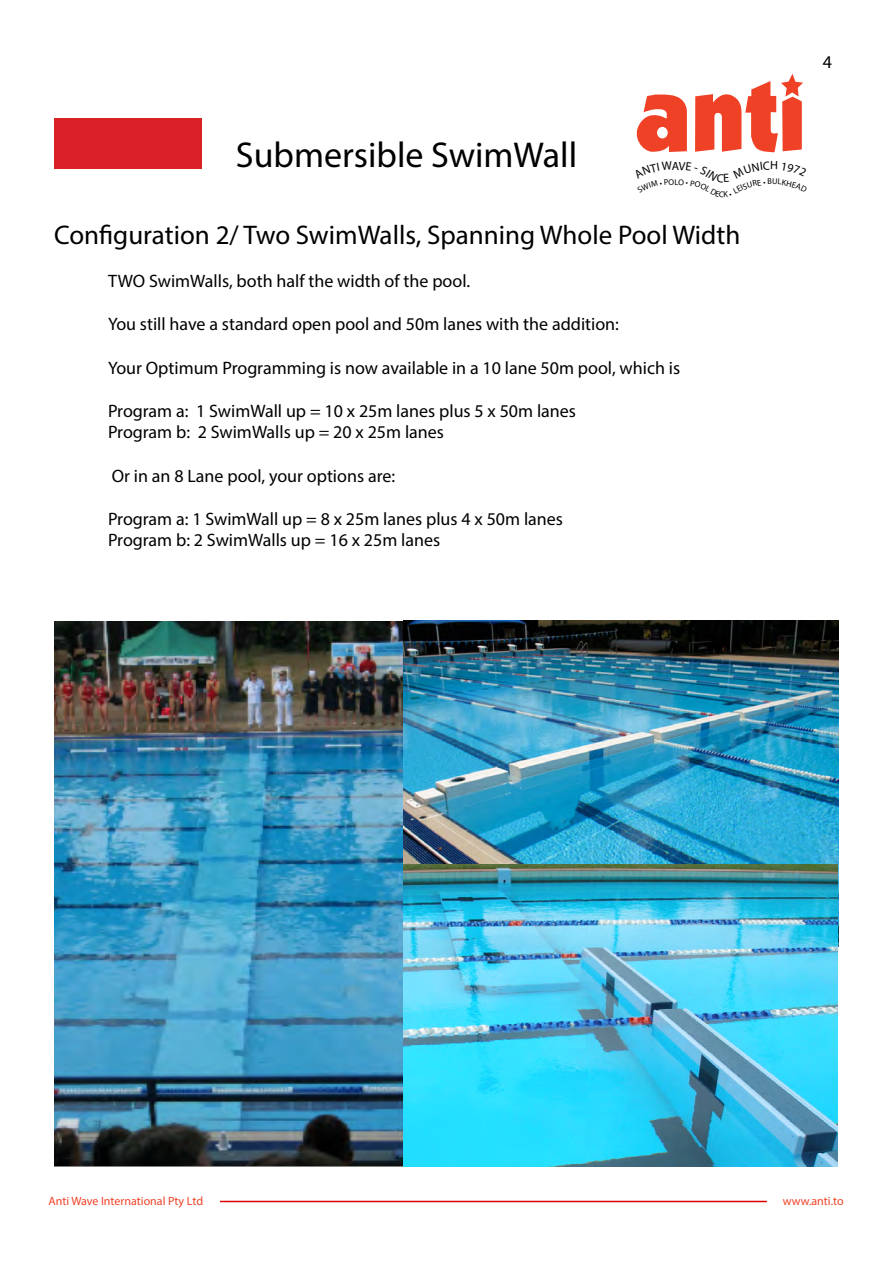
<style>
.page{position:relative;width:893px;height:1263px;background:#fff}
.page>*{position:absolute;margin:0;border:0;box-sizing:border-box;transform-origin:0 0}
.t1{font:36px "Myriad Pro";color:#000}
.t2{font:27px "Myriad Pro";color:#000}
.t3{font:18px/21.6px "Myriad Pro";color:#000}
.t4{font:12px "Myriad Pro";color:#f04227}
</style>
<div class="page">
<div style="left:54px;top:118px;width:148px;height:51px;background:#da2128"></div>
<hr style="left:220px;top:1201px;width:547px;height:1px;background:#d00">
<svg style="left:636px;top:94px;width:51px;height:58px"></svg>
<svg style="left:695px;top:74px;width:108px;height:79px"></svg>
<img style="left:54px;top:621px;width:350px;height:546px">
<img style="left:404px;top:620px;width:434px;height:326px">
<img style="left:403px;top:864px;width:434px;height:303px">
<h1 class="t1" style="left:236px;top:133px;width:343px">Submersible SwimWall</h1>
<h2 class="t2" style="left:54px;top:218px;width:688px">Configuration 2/ Two SwimWalls, Spanning Whole Pool Width</h2>
<p class="t3" style="left:108px;top:270px;width:364px">TWO SwimWalls, both half the width of the pool.</p>
<p class="t3" style="left:108px;top:313px;width:512px">You still have a standard open pool and 50m lanes with the addition:</p>
<p class="t3" style="left:108px;top:356px;width:574px">Your Optimum Programming is now available in a 10 lane 50m pool, which is</p>
<p class="t3" style="left:108px;top:400px;width:470px">Program a: 1 SwimWall up = 10 x 25m lanes plus 5 x 50m lanes<br>Program b: 2 SwimWalls up = 20 x 25m lanes</p>
<p class="t3" style="left:112px;top:464px;width:285px">Or in an 8 Lane pool, your options are:</p>
<p class="t3" style="left:108px;top:508px;width:457px">Program a: 1 SwimWall up = 8 x 25m lanes plus 4 x 50m lanes<br>Program b: 2 SwimWalls up = 16 x 25m lanes</p>
<p class="t3" style="left:823px;top:50px;width:11px">4</p>
<p class="t4" style="left:49px;top:1194px;width:156px">Anti Wave International Pty Ltd</p>
<p class="t4" style="left:783px;top:1193px;width:62px">www.anti.to</p>
</div>
